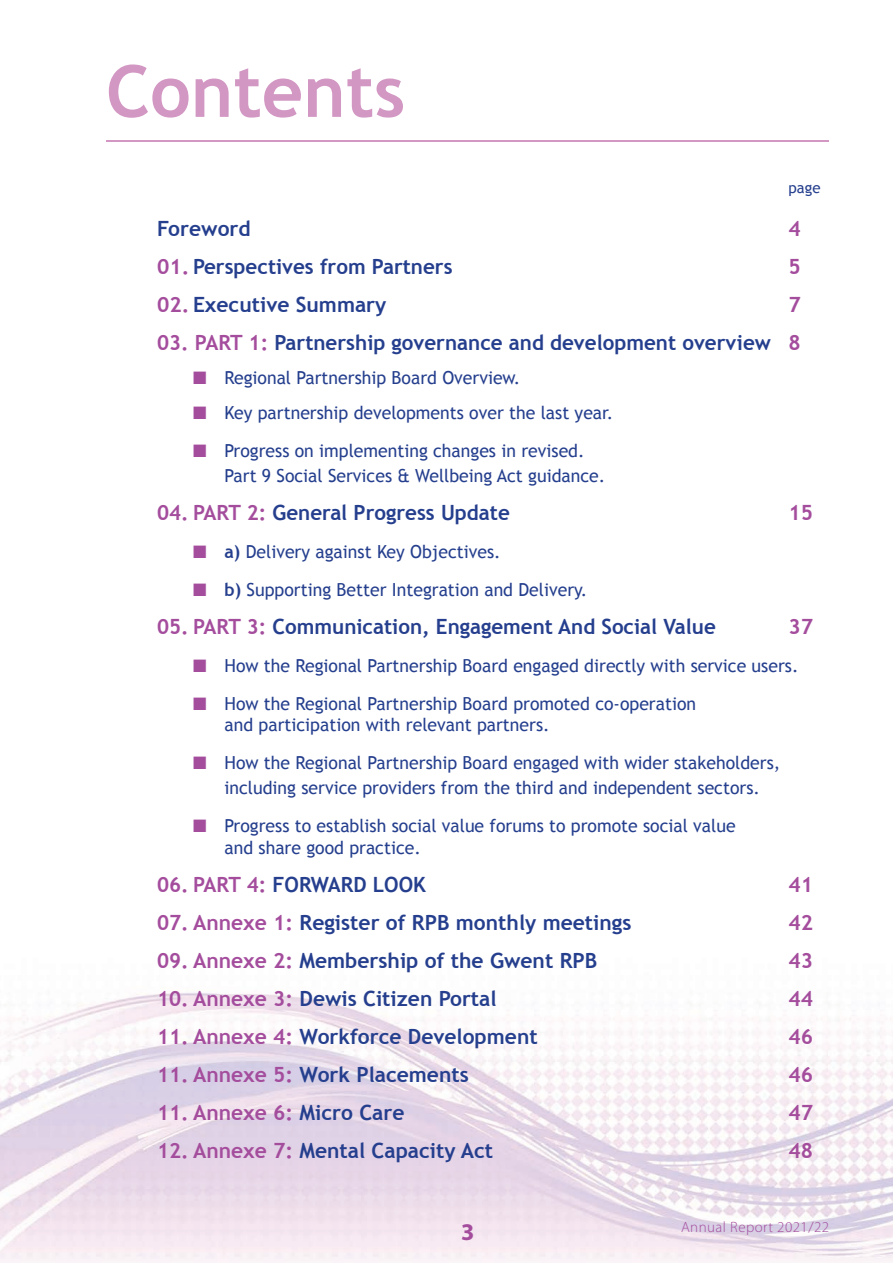
<style>
.page{position:relative;width:893px;height:1263px;background:#fff}
.page>*{position:absolute;margin:0;border:0;box-sizing:border-box;transform-origin:0 0}
.t1{font:700 72px "Trebuchet MS";color:#d297c3}
.t2{font:700 24px "Myriad Pro";color:#a44d9d}
.t3{font:700 21px "Trebuchet MS";color:#253f8e}
.t4{font:700 21px "Trebuchet MS";color:#a44d9d}
.t5{font:18px/25.2px "Trebuchet MS";color:#253f8e}
.t6{font:300 15px "Myriad Pro";letter-spacing:.03em;color:#a44d9d}
.t7{font:15px "Trebuchet MS";color:#253f8e}
.s1{color:#a44d9d}
.s2{font-weight:700}
.s3{color:#253f8e}
</style>
<div class="page">
<img style="left:1px;top:993px;width:892px;height:270px">
<img style="left:0;top:850px;width:1px;height:413px">
<hr style="left:106px;top:140px;width:723px;height:2px;background:#d297c3">
<h1 class="t1" style="left:106px;top:46px;width:301px">Contents</h1>
<p class="t7" style="left:789px;top:179px;width:33px">page</p>
<p class="t3" style="left:157px;top:215px;width:95px">Foreword</p>
<p class="t4" style="left:789px;top:215px;width:14px">4</p>
<p class="t3" style="left:157px;top:253px;width:297px"><span class="s1">01.</span> Perspectives from Partners</p>
<p class="t4" style="left:789px;top:253px;width:14px">5</p>
<p class="t3" style="left:157px;top:291px;width:231px"><span class="s1">02.</span> Executive Summary</p>
<p class="t4" style="left:789px;top:291px;width:14px">7</p>
<p class="t3" style="left:157px;top:329px;width:645px"><span class="s1">03. PART 1:</span> Partnership governance and development overview <span class="s1">8</span></p>
<p class="t5" style="left:193px;top:366px;width:329px"><span class="s1">■</span> Regional Partnership Board Overview.</p>
<p class="t5" style="left:193px;top:400px;width:422px"><span class="s1">■</span> Key partnership developments over the last year.</p>
<p class="t5" style="left:225px;top:438px;width:382px;text-indent:-32px"><span class="s1">■</span> Progress on implementing changes in revised.<br>Part 9 Social Services &amp; Wellbeing Act guidance.</p>
<p class="t3" style="left:157px;top:499px;width:354px"><span class="s1">04. PART 2:</span> General Progress Update</p>
<p class="t4" style="left:789px;top:499px;width:26px">15</p>
<p class="t5" style="left:193px;top:539px;width:309px"><span class="s1">■</span> <span class="s2">a)</span> Delivery against Key Objectives.</p>
<p class="t5" style="left:193px;top:577px;width:396px"><span class="s1">■</span> <span class="s2">b)</span> Supporting Better Integration and Delivery.</p>
<p class="t3" style="left:157px;top:613px;width:560px"><span class="s1">05. PART 3:</span> Communication, Engagement And Social Value</p>
<p class="t4" style="left:789px;top:613px;width:26px">37</p>
<p class="t5" style="left:193px;top:653px;width:607px"><span class="s1">■</span> How the Regional Partnership Board engaged directly with service users.</p>
<p class="t5" style="left:225px;top:693px;width:473px;line-height:21.6px;text-indent:-32px"><span class="s1">■</span> How the Regional Partnership Board promoted co-operation and participation with relevant partners.</p>
<p class="t5" style="left:225px;top:750px;width:557px;text-indent:-32px"><span class="s1">■</span> How the Regional Partnership Board engaged with wider stakeholders, including service providers from the third and independent sectors.</p>
<p class="t5" style="left:225px;top:815px;width:513px;line-height:21.6px;text-indent:-32px"><span class="s1">■</span> Progress to establish social value forums to promote social value and share good practice.</p>
<p class="t3" style="left:157px;top:871px;width:270px"><span class="s1">06. PART 4:</span> FORWARD LOOK</p>
<p class="t4" style="left:789px;top:871px;width:26px">41</p>
<p class="t3" style="left:157px;top:909px;width:476px"><span class="s1">07. Annexe 1:</span> Register of RPB monthly meetings</p>
<p class="t4" style="left:789px;top:909px;width:26px">42</p>
<p class="t3" style="left:157px;top:947px;width:442px"><span class="s1">09. Annexe 2:</span> Membership of the Gwent RPB</p>
<p class="t4" style="left:789px;top:947px;width:26px">43</p>
<p class="t3" style="left:157px;top:985px;width:341px"><span class="s1">10. Annexe 3:</span> Dewis Citizen Portal</p>
<p class="t4" style="left:789px;top:985px;width:26px">44</p>
<p class="t3" style="left:157px;top:1023px;width:382px"><span class="s1">11. Annexe 4:</span> Workforce Development</p>
<p class="t4" style="left:789px;top:1023px;width:26px">46</p>
<p class="t3" style="left:157px;top:1061px;width:313px"><span class="s1">11. Annexe 5:</span> Work Placements</p>
<p class="t4" style="left:789px;top:1061px;width:26px">46</p>
<p class="t4" style="left:157px;top:1099px;width:249px">11. Annexe 6: <span class="s3">Micro Care</span></p>
<p class="t4" style="left:789px;top:1099px;width:26px">47</p>
<p class="t3" style="left:157px;top:1137px;width:338px"><span class="s1">12. Annexe 7:</span> Mental Capacity Act</p>
<p class="t4" style="left:789px;top:1137px;width:26px">48</p>
<h2 class="t2" style="left:461px;top:1216px;width:15px">3</h2>
<p class="t6" style="left:681px;top:1218px;width:150px">Annual Report 2021/22</p>
<h2 class="t2" style="left:461px;top:1216px;width:15px">9</h2>
<p class="t6" style="left:801px;top:1218px;width:30px">0 1</p>
</div>
